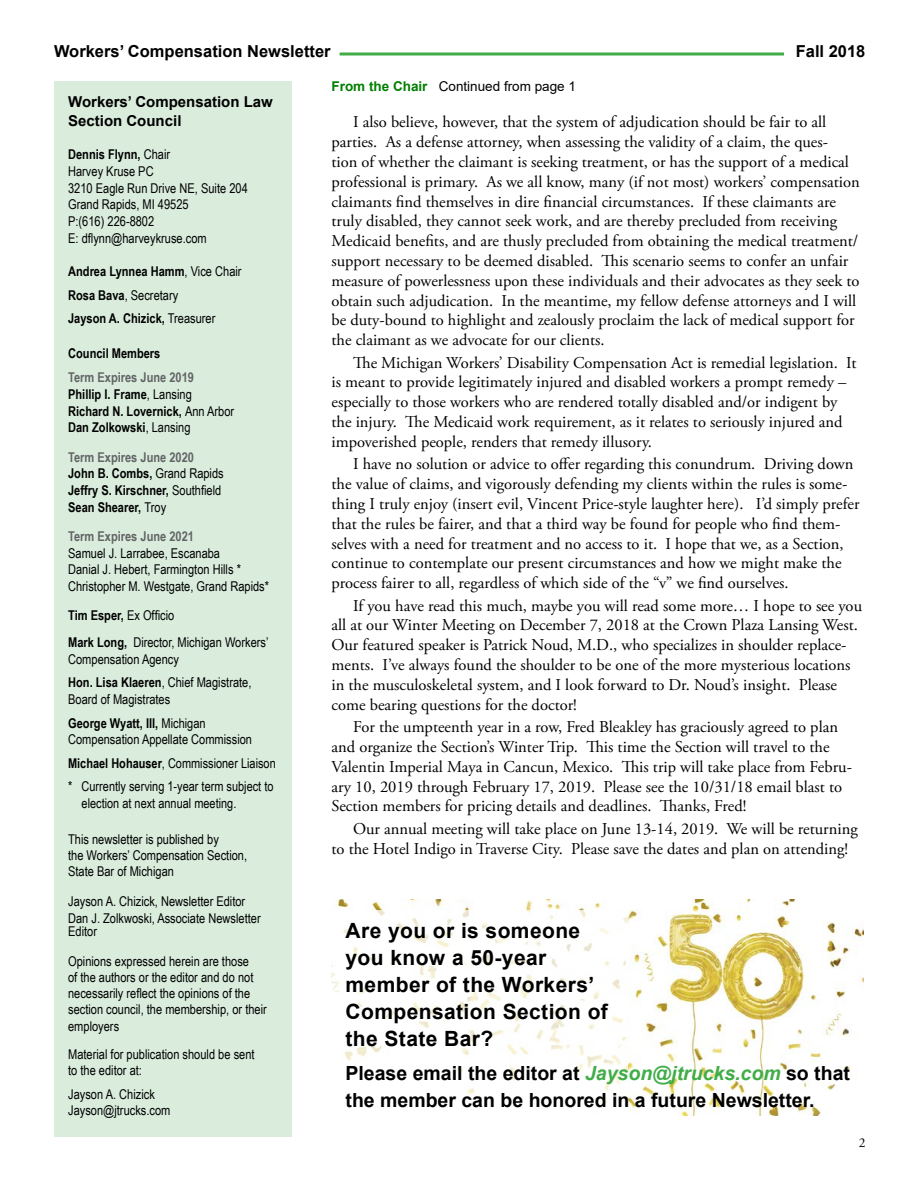
<style>
.page{position:relative;width:918px;height:1188px;background:#fff}
.page>*{position:absolute;margin:0;border:0;box-sizing:border-box;transform-origin:0 0}
.t1{font:700 21px/27px "Arial";letter-spacing:.02em;color:#000}
.t2{font:700 19.5px/27px "Arial";color:#000}
.t3{font:16.5px/19.8px "Adobe Garamond Pro";color:#000}
.t4{font:700 16.5px "Arial";color:#000}
.t5{font:700 15px/18.5px "Arial";color:#000}
.t6{font:13.5px/16.2px "Arial Narrow";color:#000}
.t7{font:700 13.5px/16.6px "Arial Narrow";color:#000}
.t8{font:13.5px "Arial";color:#000}
.t9{font:700 13.5px "Arial Narrow";color:#636466}
.t10{font:13.5px "Adobe Garamond Pro";color:#000}
.s1{font-weight:700}
.s2{font-weight:400}
.s3{color:#636466}
.s4{font-weight:700;color:#007f00}
.s5{font-style:italic;color:#41ad49}
</style>
<div class="page">
<svg style="left:340px;top:52px;width:444px;height:4px;background:#70c176"></svg>
<div style="left:54px;top:81px;width:237px;height:1055px;background:#daeddd"></div>
<img style="left:337px;top:900px;width:526px;height:216px">
<div style="left:326px;top:910px;width:301px;height:206px;background:#fff"></div>
<p class="t4" style="left:54px;top:39px;width:278px">Workers’ Compensation Newsletter</p>
<p class="t4" style="left:796px;top:39px;width:71px">Fall 2018</p>
<p class="t5" style="left:68px;top:93px;width:206px">Workers’ Compensation Law<br>Section Council</p>
<p class="t6" style="left:68px;top:146px;width:181px;line-height:16.6px"><span class="s1">Dennis Flynn,</span> Chair<br>Harvey Kruse PC<br>3210 Eagle Run Drive NE, Suite 204<br>Grand Rapids, MI 49525<br>P:(616) 226-8802<br>E: dflynn@harveykruse.com</p>
<p class="t7" style="left:68px;top:259px;width:175px;line-height:23.4px">Andrea Lynnea Hamm<span class="s2">, Vice Chair<br></span>Rosa Bava<span class="s2">, Secretary<br></span>Jayson A. Chizick, <span class="s2">Treasurer</span></p>
<p class="t7" style="left:68px;top:344px;width:94px">Council Members</p>
<p class="t7" style="left:68px;top:369px;width:168px"><span class="s3">Term Expires June 2019<br></span>Phillip I. Frame<span class="s2">, Lansing<br></span>Richard N. Lovernick, <span class="s2">Ann Arbor<br></span>Dan Zolkowski<span class="s2">, Lansing</span></p>
<p class="t7" style="left:68px;top:448px;width:157px"><span class="s3">Term Expires June 2020<br></span>John B. Combs, <span class="s2">Grand Rapids<br></span>Jeffry S. Kirschner, <span class="s2">Southfield<br></span>Sean Shearer, <span class="s2">Troy</span></p>
<p class="t9" style="left:68px;top:526px;width:127px">Term Expires June 2021</p>
<p class="t6" style="left:68px;top:544px;width:203px;line-height:16.6px">Samuel J. Larrabee, Escanaba<br>Danial J. Hebert, Farmington Hills *<br>Christopher M. Westgate, Grand Rapids*</p>
<p class="t6" style="left:68px;top:601px;width:202px;line-height:27px"><span class="s1">Tim Esper,</span> Ex Officio<br><span class="s1">Mark Long,</span> Director, Michigan Workers’</p>
<p class="t6" style="left:68px;top:647px;width:185px;line-height:23.4px">Compensation Agency<br><span class="s1">Hon. Lisa Klaeren</span>, Chief Magistrate,</p>
<p class="t6" style="left:68px;top:687px;width:139px;line-height:23.4px">Board of Magistrates<br><span class="s1">George Wyatt, III,</span> Michigan</p>
<p class="t6" style="left:68px;top:727px;width:209px;line-height:23.4px">Compensation Appellate Commission<br><span class="s1">Michael Hohauser</span>, Commissioner Liaison * Currently serving 1-year term subject to</p>
<p class="t6" style="left:82px;top:794px;width:156px">election at next annual meeting.</p>
<p class="t6" style="left:68px;top:830px;width:181px">This newsletter is published by<br>the Workers’ Compensation Section,<br>State Bar of Michigan</p>
<p class="t6" style="left:68px;top:892px;width:194px;line-height:17px">Jayson A. Chizick, Newsletter Editor<br>Dan J. Zolkwoski, Associate Newsletter</p>
<p class="t6" style="left:68px;top:916px;width:182px;line-height:29.7px">Editor<br>Opinions expressed herein are those</p>
<p class="t6" style="left:68px;top:969px;width:200px">of the authors or the editor and do not necessarily reflect the opinions of the section council, the membership, or their employers</p>
<p class="t6" style="left:68px;top:1046px;width:188px">Material for publication should be sent to the editor at:</p>
<p class="t6" style="left:68px;top:1085px;width:104px">Jayson A. Chizick<br>Jayson@jtrucks.com</p>
<p class="t8" style="left:332px;top:77px;width:246px"><span class="s4">From the Chair</span> Continued from page 1</p>
<p class="t3" style="left:332px;top:113px;width:530px;text-indent:22px">I also believe, however, that the system of adjudication should be fair to all parties. As a defense attorney, when assessing the validity of a claim, the ques-<br>tion of whether the claimant is seeking treatment, or has the support of a medical professional is primary. As we all know, many (if not most) workers’ compensation claimants find themselves in dire financial circumstances. If these claimants are truly disabled, they cannot seek work, and are thereby precluded from receiving Medicaid benefits, and are thusly precluded from obtaining the medical treatment/ support necessary to be deemed disabled. This scenario seems to confer an unfair measure of powerlessness upon these individuals and their advocates as they seek to obtain such adjudication. In the meantime, my fellow defense attorneys and I will be duty-bound to highlight and zealously proclaim the lack of medical support for the claimant as we advocate for our clients.</p>
<p class="t3" style="left:332px;top:353px;width:527px;text-indent:22px">The Michigan Workers’ Disability Compensation Act is remedial legislation. It is meant to provide legitimately injured and disabled workers a prompt remedy – especially to those workers who are rendered totally disabled and/or indigent by the injury. The Medicaid work requirement, as it relates to seriously injured and impoverished people, renders that remedy illusory.</p>
<p class="t3" style="left:332px;top:455px;width:530px;text-indent:22px">I have no solution or advice to offer regarding this conundrum. Driving down the value of claims, and vigorously defending my clients within the rules is some&shy;thing I truly enjoy (insert evil, Vincent Price-style laughter here). I’d simply prefer that the rules be fairer, and that a third way be found for people who find them&shy;selves with a need for treatment and no access to it. I hope that we, as a Section, continue to contemplate our present circumstances and how we might make the process fairer to all, regardless of which side of the “v” we find ourselves.</p>
<p class="t3" style="left:332px;top:596px;width:532px;text-indent:22px">If you have read this much, maybe you will read some more… I hope to see you all at our Winter Meeting on December 7, 2018 at the Crown Plaza Lansing West.<br>Our featured speaker is Patrick Noud, M.D., who specializes in shoulder replace&shy;ments. I’ve always found the shoulder to be one of the more mysterious locations in the musculoskeletal system, and I look forward to Dr. Noud’s insight. Please come bearing questions for the doctor!</p>
<p class="t3" style="left:332px;top:718px;width:522px;text-indent:22px">For the umpteenth year in a row, Fred Bleakley has graciously agreed to plan and organize the Section’s Winter Trip. This time the Section will travel to the Valentin Imperial Maya in Cancun, Mexico. This trip will take place from Febru&shy;ary 10, 2019 through February 17, 2019. Please see the 10/31/18 email blast to Section members for pricing details and deadlines. Thanks, Fred!</p>
<p class="t3" style="left:332px;top:819px;width:528px;text-indent:22px">Our annual meeting will take place on June 13-14, 2019. We will be returning to the Hotel Indigo in Traverse City. Please save the dates and plan on attending!</p>
<p class="t1" style="left:346px;top:918px;width:264px">Are you or is someone you know a 50-year member of the Workers’<br>Compensation Section of the State Bar?</p>
<p class="t2" style="left:346px;top:1060px;width:506px">Please email the editor at <span class="s5">Jayson@jtrucks.com</span> so that the member can be honored in a future Newsletter.</p>
<p class="t10" style="left:859px;top:1134px;width:8px">2</p>
</div>
